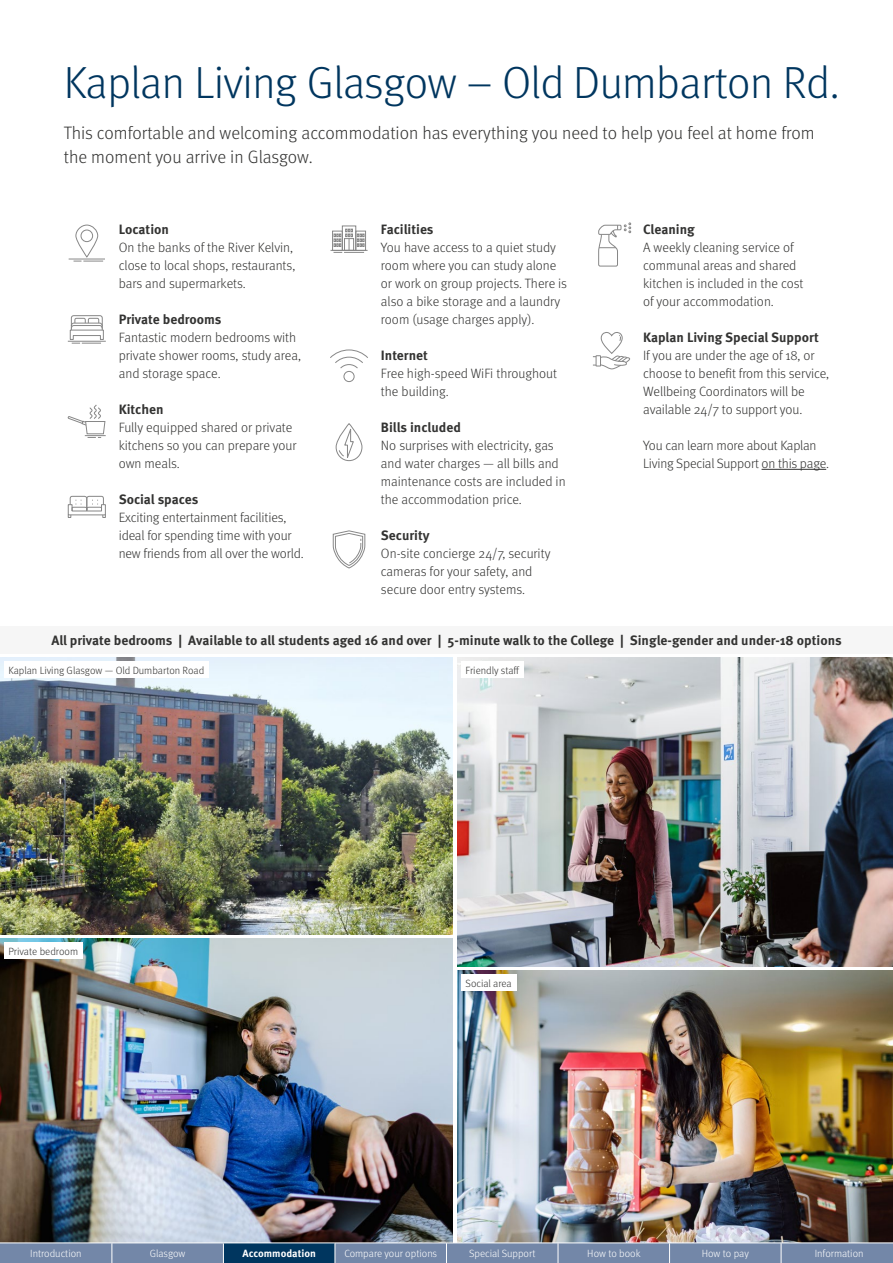
<style>
.page{position:relative;width:893px;height:1263px;background:#fff}
.page>*{position:absolute;margin:0;border:0;box-sizing:border-box;transform-origin:0 0}
.t1{font:300 45px "Meta Pro";letter-spacing:-.015em;color:#00365f}
.t2{font:300 18px/24px "Meta Pro";color:#333332}
.t3{font:300 13.5px/18px "Meta Pro";letter-spacing:-.005em;color:#333332}
.t4{font:700 13.5px "Meta Pro";color:#333332}
.t5{font:300 10.5px "Meta Pro";color:#fff}
.t6{font:300 10.5px "Meta Pro";letter-spacing:-.005em;color:#333332}
.t7{font:700 10.5px "Meta Pro";color:#fff}
</style>
<div class="page">
<div style="left:344px;top:371px;width:10px;height:11px;border:1px solid #878787;border-radius:50%"></div>
<svg style="left:330px;top:349px;width:38px;height:20px"></svg>
<svg style="left:333px;top:530px;width:32px;height:39px"></svg>
<svg style="left:68px;top:496px;width:38px;height:22px"></svg>
<svg style="left:74px;top:224px;width:29px;height:38px"></svg>
<hr style="left:69px;top:259px;width:36px;height:1px;background:#878787">
<svg style="left:70px;top:315px;width:34px;height:29px"></svg>
<hr style="left:68px;top:341px;width:38px;height:1px;background:#878787">
<svg style="left:68px;top:404px;width:38px;height:34px"></svg>
<hr style="left:330px;top:250px;width:38px;height:1px;background:#878787">
<div style="left:342px;top:226px;width:14px;height:25px;border:1px solid #878787"></div>
<div style="left:332px;top:231px;width:11px;height:20px;border:1px solid #878787"></div>
<div style="left:355px;top:231px;width:11px;height:20px;border:1px solid #878787"></div>
<svg style="left:333px;top:229px;width:31px;height:24px"></svg>
<hr style="left:762px;top:469px;width:64px;height:1px;background:#333332">
<div style="left:0;top:626px;width:893px;height:27px;background:#f6f6f6"></div>
<img style="left:457px;top:657px;width:436px;height:309px">
<img style="left:457px;top:970px;width:436px;height:272px">
<img style="left:0;top:938px;width:453px;height:304px">
<div style="left:4px;top:942px;width:78px;height:17px;background:#fff"></div>
<img style="left:0;top:657px;width:453px;height:277px">
<div style="left:4px;top:662px;width:205px;height:16px;background:#fff"></div>
<div style="left:461px;top:662px;width:63px;height:16px;background:#fff"></div>
<div style="left:461px;top:974px;width:56px;height:17px;background:#fff"></div>
<svg style="left:335px;top:423px;width:28px;height:38px"></svg>
<svg style="left:593px;top:332px;width:37px;height:38px"></svg>
<svg style="left:598px;top:222px;width:33px;height:45px"></svg>
<svg style="left:0;top:1243px;width:893px;height:20px;background:#6980a1"></svg>
<h1 class="t1" style="left:64px;top:50px;width:777px">Kaplan Living Glasgow – Old Dumbarton Rd.</h1>
<h2 class="t2" style="left:64px;top:120px;width:752px">This comfortable and welcoming accommodation has everything you need to help you feel at home from the moment you arrive in Glasgow.</h2>
<p class="t4" style="left:119px;top:219px;width:52px">Location</p>
<p class="t3" style="left:119px;top:238px;width:178px">On the banks of the River Kelvin, close to local shops, restaurants, bars and supermarkets.</p>
<p class="t4" style="left:119px;top:309px;width:104px">Private bedrooms</p>
<p class="t3" style="left:119px;top:328px;width:184px">Fantastic modern bedrooms with private shower rooms, study area, and storage space.</p>
<p class="t4" style="left:119px;top:399px;width:46px">Kitchen</p>
<p class="t3" style="left:119px;top:418px;width:179px">Fully equipped shared or private kitchens so you can prepare your own meals.</p>
<p class="t4" style="left:119px;top:489px;width:81px">Social spaces</p>
<p class="t3" style="left:119px;top:508px;width:187px">Exciting entertainment facilities, ideal for spending time with your new friends from all over the world.</p>
<p class="t4" style="left:381px;top:219px;width:54px">Facilities</p>
<p class="t3" style="left:381px;top:238px;width:188px">You have access to a quiet study room where you can study alone or work on group projects. There is also a bike storage and a laundry room (usage charges apply).</p>
<p class="t4" style="left:381px;top:345px;width:49px">Internet</p>
<p class="t3" style="left:381px;top:364px;width:178px">Free high-speed WiFi throughout the building.</p>
<p class="t4" style="left:381px;top:417px;width:82px">Bills included</p>
<p class="t3" style="left:381px;top:436px;width:186px">No surprises with electricity, gas and water charges — all bills and maintenance costs are included in the accommodation price.</p>
<p class="t4" style="left:381px;top:525px;width:50px">Security</p>
<p class="t3" style="left:381px;top:544px;width:171px">On-site concierge 24/7, security cameras for your safety, and secure door entry systems.</p>
<p class="t4" style="left:643px;top:219px;width:53px">Cleaning</p>
<p class="t3" style="left:643px;top:238px;width:162px">A weekly cleaning service of communal areas and shared kitchen is included in the cost of your accommodation.</p>
<p class="t4" style="left:643px;top:327px;width:177px">Kaplan Living Special Support</p>
<p class="t3" style="left:643px;top:346px;width:188px">If you are under the age of 18, or choose to benefit from this service,<br>Wellbeing Coordinators will be available 24/7 to support you.</p>
<p class="t3" style="left:643px;top:436px;width:188px">You can learn more about Kaplan<br>Living Special Support on this page.</p>
<p class="t4" style="left:51px;top:629px;width:792px">All private bedrooms | Available to all students aged 16 and over | 5-minute walk to the College | Single-gender and under-18 options</p>
<p class="t6" style="left:9px;top:663px;width:197px">Kaplan Living Glasgow — Old Dumbarton Road</p>
<p class="t6" style="left:466px;top:663px;width:55px">Friendly staff</p>
<p class="t6" style="left:9px;top:943px;width:71px">Private bedroom</p>
<p class="t6" style="left:466px;top:975px;width:48px">Social area</p>
<p class="t5" style="left:30px;top:1246px;width:53px">Introduction</p>
<p class="t5" style="left:150px;top:1246px;width:37px">Glasgow</p>
<p class="t7" style="left:242px;top:1245px;width:75px">Accommodation</p>
<p class="t5" style="left:344px;top:1246px;width:94px">Compare your options</p>
<p class="t5" style="left:469px;top:1246px;width:68px">Special Support</p>
<p class="t5" style="left:587px;top:1246px;width:55px">How to book</p>
<p class="t5" style="left:702px;top:1246px;width:49px">How to pay</p>
<p class="t5" style="left:815px;top:1246px;width:50px">Information</p>
</div>
